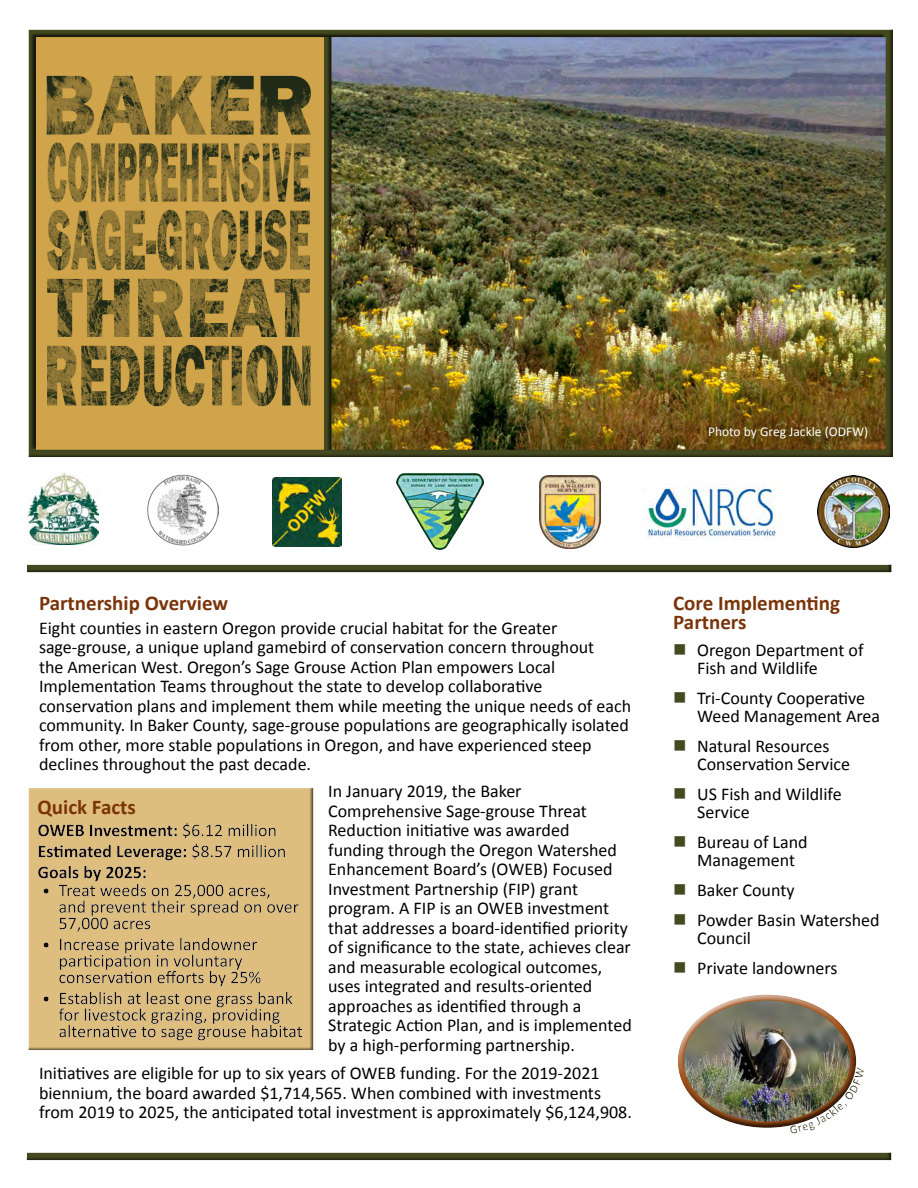
<style>
.page{position:relative;width:918px;height:1188px;background:#fff}
.page>*{position:absolute;margin:0;border:0;box-sizing:border-box;transform-origin:0 0}
.t1{font:700 21px/19.5px "Calibri";color:#7b3409}
.P_style{font:18px/19.5px "Calibri";color:#000}
.t2{font:13.5px "Calibri";color:#fff}
</style>
<div class="page">
<img style="left:645px;top:484px;width:135px;height:54px">
<img style="left:273px;top:477px;width:69px;height:69px">
<div style="left:26px;top:787px;width:301px;height:264px;background:#231f20;opacity:.75"></div>
<img style="left:397px;top:474px;width:86px;height:75px">
<img style="left:540px;top:475px;width:61px;height:73px">
<img style="left:28px;top:473px;width:71px;height:72px">
<img style="left:147px;top:475px;width:71px;height:71px">
<img style="left:817px;top:476px;width:72px;height:72px">
<div style="left:25px;top:1152px;width:869px;height:10px;background:#231f20;opacity:.75"></div>
<div style="left:26px;top:564px;width:868px;height:10px;background:#231f20;opacity:.75"></div>
<div style="left:27px;top:28px;width:868px;height:431px;background:#231f20;opacity:.75"></div>
<div style="left:671px;top:988px;width:198px;height:148px;background:#fff;opacity:.75"></div>
<div style="left:679px;top:1023px;width:191px;height:117px;background:#231f20;opacity:.75"></div>
<img style="left:39px;top:35px;width:276px;height:414px">
<img style="left:790px;top:1067px;width:74px;height:67px">
<h1 class="t2" style="left:708px;top:423px;width:162px">Photo by Greg Jackle (ODFW)</h1>
<h1 class="t1" style="left:39px;top:593px;width:191px">Partnership Overview</h1>
<p class="P_style" style="left:39px;top:618px;width:594px">Eight counties in eastern Oregon provide crucial habitat for the Greater sage-grouse, a unique upland gamebird of conservation concern throughout<br>the American West. Oregon’s Sage Grouse Action Plan empowers Local Implementation Teams throughout the state to develop collaborative conservation plans and implement them while meeting the unique needs of each community. In Baker County, sage-grouse populations are geographically isolated from other, more stable populations in Oregon, and have experienced steep declines throughout the past decade.</p>
<p class="P_style" style="left:328px;top:781px;width:305px">In January 2019, the Baker Comprehensive Sage-grouse Threat Reduction initiative was awarded<br>funding through the Oregon Watershed Enhancement Board’s (OWEB) Focused Investment Partnership (FIP) grant program. A FIP is an OWEB investment that addresses a board-identified priority of significance to the state, achieves clear and measurable ecological outcomes, uses integrated and results-oriented approaches as identified through a Strategic Action Plan, and is implemented by a high-performing partnership.</p>
<p class="P_style" style="left:39px;top:1063px;width:594px">Initiatives are eligible for up to six years of OWEB funding. For the 2019-2021 biennium, the board awarded $1,714,565. When combined with investments from 2019 to 2025, the anticipated total investment is approximately $6,124,908.</p>
<p class="t1" style="left:38px;top:797px;width:100px">Quick Facts</p>
<h1 class="t1" style="left:673px;top:593px;width:168px">Core Implementing<br>Partners</h1>
<p class="P_style" style="left:697px;top:641px;width:168px;line-height:18px">Oregon Department of<br>Fish and Wildlife</p>
<p class="P_style" style="left:697px;top:689px;width:184px;line-height:18px">Tri-County Cooperative<br>Weed Management Area</p>
<p class="P_style" style="left:697px;top:737px;width:154px;line-height:18px">Natural Resources<br>Conservation Service</p>
<p class="P_style" style="left:697px;top:785px;width:146px;line-height:18px">US Fish and Wildlife<br>Service</p>
<p class="P_style" style="left:697px;top:833px;width:112px;line-height:18px">Bureau of Land<br>Management</p>
<p class="P_style" style="left:697px;top:880px;width:99px">Baker County</p>
<p class="P_style" style="left:697px;top:911px;width:184px;line-height:18px">Powder Basin Watershed<br>Council</p>
<p class="P_style" style="left:697px;top:958px;width:142px">Private landowners</p>
</div>
